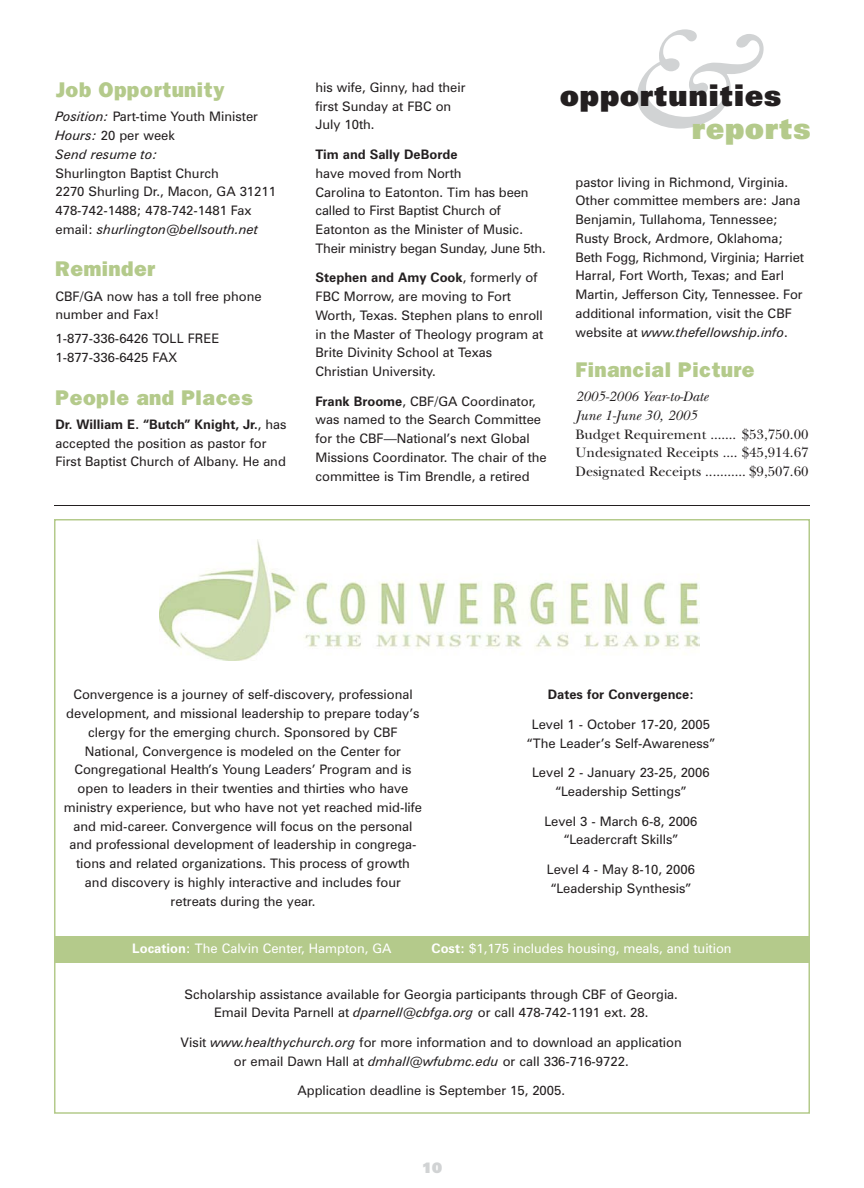
<style>
.page{position:relative;width:864px;height:1188px;background:#fff}
.page>*{position:absolute;margin:0;border:0;box-sizing:border-box;transform-origin:0 0}
.t1{font:italic 138px "New Baskerville";color:#d1d3d4}
.t2{font:900 30px "Zurich BT";color:#231f20}
.t3{font:900 30px "Zurich BT";color:#b4ca8b}
.t4{font:800 18px "Franklin";color:#b4ca8b}
.t5{font:900 15px "Zurich BT";color:#d1d3d4}
.t6{font:14.25px/18.8px "New Baskerville";color:#231f20;text-align:justify}
.t7{font:italic 14.25px/18.8px "New Baskerville";color:#231f20}
.t8{font:13.2px/18.8px "Zurich BT";color:#231f20}
.t9{font:13.2px "Zurich BT";color:#fff}
.t10{font:700 13.2px "Zurich BT";color:#231f20}
.s1{font-style:italic}
.s2{font-weight:700}
</style>
<div class="page">
<hr style="left:54px;top:505px;width:756px;height:1px;background:#231f20">
<img style="left:159px;top:540px;width:540px;height:120px">
<div style="left:54px;top:936px;width:756px;height:27px;background:#b4ca8b"></div>
<h3 class="t4" style="left:56px;top:83px;width:171px">Job Opportunity</h3>
<p class="t8" style="left:56px;top:108px;width:204px"><span class="s1">Position:</span> Part-time Youth Minister<br><span class="s1">Hours:</span> 20 per week<br><span class="s1">Send resume to:</span></p>
<p class="t8" style="left:56px;top:165px;width:222px">Shurlington Baptist Church<br>2270 Shurling Dr., Macon, GA 31211<br>478-742-1488; 478-742-1481 Fax email: <span class="s1">shurlington@bellsouth.net</span></p>
<h3 class="t4" style="left:56px;top:262px;width:102px">Reminder</h3>
<p class="t8" style="left:56px;top:288px;width:208px">CBF/GA now has a toll free phone number and Fax!</p>
<p class="t8" style="left:56px;top:330px;width:165px">1-877-336-6426 TOLL FREE<br>1-877-336-6425 FAX</p>
<h3 class="t4" style="left:56px;top:391px;width:200px">People and Places</h3>
<p class="t8" style="left:56px;top:416px;width:233px"><span class="s2">Dr. William E. “Butch” Knight, Jr.</span>, has accepted the position as pastor for<br>First Baptist Church of Albany. He and</p>
<p class="t8" style="left:315px;top:79px;width:152px">his wife, Ginny, had their first Sunday at FBC on<br>July 10th.</p>
<p class="t10" style="left:315px;top:150px;width:144px">Tim and Sally DeBorde</p>
<p class="t8" style="left:315px;top:165px;width:232px">have moved from North<br>Carolina to Eatonton. Tim has been called to First Baptist Church of<br>Eatonton as the Minister of Music.<br>Their ministry began Sunday, June 5th.</p>
<p class="t8" style="left:315px;top:269px;width:229px"><span class="s2">Stephen and Amy Cook</span>, formerly of<br>FBC Morrow, are moving to Fort<br>Worth, Texas. Stephen plans to enroll in the Master of Theology program at<br>Brite Divinity School at Texas<br>Christian University.</p>
<p class="t8" style="left:315px;top:393px;width:233px"><span class="s2">Frank Broome</span>, CBF/GA Coordinator, was named to the Search Committee for the CBF—National’s next Global Missions Coordinator. The chair of the committee is Tim Brendle, a retired</p>
<h1 class="t1" style="left:618px;top:34px;width:137px">&amp;</h1>
<h2 class="t2" style="left:560px;top:84px;width:224px">opportunities</h2>
<h2 class="t3" style="left:691px;top:117px;width:121px">reports</h2>
<p class="t8" style="left:575px;top:174px;width:230px">pastor living in Richmond, Virginia.<br>Other committee members are: Jana Benjamin, Tullahoma, Tennessee; Rusty Brock, Ardmore, Oklahoma; Beth Fogg, Richmond, Virginia; Harriet Harral, Fort Worth, Texas; and Earl Martin, Jefferson City, Tennessee. For additional information, visit the CBF website at <span class="s1">www.thefellowship.info</span>.</p>
<h3 class="t4" style="left:576px;top:363px;width:181px">Financial Picture</h3>
<p class="t7" style="left:576px;top:389px;width:134px">2005-2006 Year-to-Date<br>June 1-June 30, 2005</p>
<p class="t6" style="left:576px;top:426px;width:234px">Budget Requirement ....... $53,750.00<br>Undesignated Receipts .... $45,914.67<br>Designated Receipts ........... $9,507.60</p>
<p class="t8" style="left:64px;top:687px;width:360px;text-align:center">Convergence is a journey of self-discovery, professional development, and missional leadership to prepare today’s clergy for the emerging church. Sponsored by CBF National, Convergence is modeled on the Center for Congregational Health’s Young Leaders’ Program and is open to leaders in their twenties and thirties who have ministry experience, but who have not yet reached mid-life and mid-career. Convergence will focus on the personal and professional development of leadership in congrega&shy;tions and related organizations. This process of growth and discovery is highly interactive and includes four retreats during the year.</p>
<p class="t10" style="left:548px;top:690px;width:148px">Dates for Convergence:</p>
<p class="t8" style="left:527px;top:716px;width:190px;text-align:center">Level 1 - October 17-20, 2005 “The Leader’s Self-Awareness”</p>
<p class="t8" style="left:532px;top:764px;width:179px;text-align:center">Level 2 - January 23-25, 2006 “Leadership Settings”</p>
<p class="t8" style="left:545px;top:813px;width:154px;text-align:center">Level 3 - March 6-8, 2006 “Leadercraft Skills”</p>
<p class="t8" style="left:547px;top:861px;width:150px">Level 4 - May 8-10, 2006 “Leadership Synthesis”</p>
<p class="t9" style="left:132px;top:944px;width:261px"><span class="s2">Location:</span> The Calvin Center, Hampton, GA</p>
<p class="t9" style="left:432px;top:944px;width:302px"><span class="s2">Cost:</span> $1,175 includes housing, meals, and tuition</p>
<p class="t8" style="left:185px;top:986px;width:495px;text-align:center">Scholarship assistance available for Georgia participants through CBF of Georgia.<br>Email Devita Parnell at <span class="s1">dparnell@cbfga.org</span> or call 478-742-1191 ext. 28.</p>
<p class="t8" style="left:181px;top:1034px;width:503px;text-align:center">Visit <span class="s1">www.healthychurch.org</span> for more information and to download an application or email Dawn Hall at <span class="s1">dmhall@wfubmc.edu</span> or call 336-716-9722.</p>
<p class="t8" style="left:297px;top:1082px;width:269px">Application deadline is September 15, 2005.</p>
<p class="t5" style="left:421px;top:1163px;width:23px">10</p>
</div>
